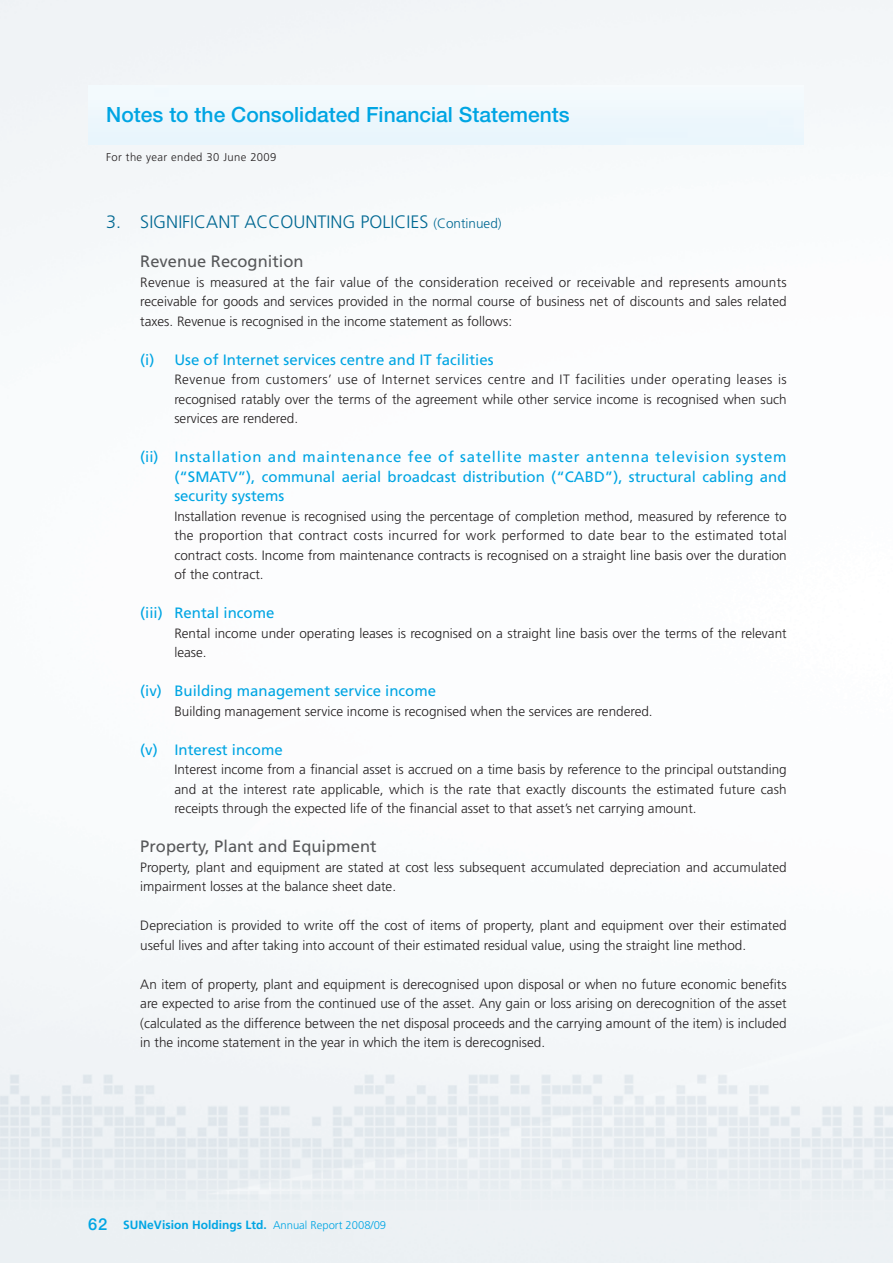
<style>
.page{position:relative;width:893px;height:1263px;background:#fff}
.page>*{position:absolute;margin:0;border:0;box-sizing:border-box;transform-origin:0 0}
.t1{font:500 21px "Helvetica Neue LT Std";color:#00a5e3}
.t2{font:300 18px "Frutiger LT Std";color:#006892}
.t3{font:16.5px "Frutiger LT Std";color:#57585a}
.t4{font:15px/19.5px "Frutiger LT Std";color:#00a5e3;text-align:justify}
.t5{font:300 13.5px/19.5px "Frutiger LT Std";color:#231f20;text-align:justify}
.t6{font:700 12px "Frutiger LT Std";color:#00a5e3}
.t7{font:300 11.25px "Frutiger LT Std";letter-spacing:.03em;color:#231f20}
.s1{font-size:13.5px}
.s2{font-family:"Helvetica Neue LT Std";font-weight:500;font-size:16.5px}
.s3{font-weight:300;font-size:11.25px}
</style>
<div class="page">
<img style="left:0;top:0;width:893px;height:1263px">
<div style="left:89px;top:85px;width:715px;height:60px;background:#eff7fc"></div>
<h1 class="t1" style="left:106px;top:107px;width:465px">Notes to the Consolidated Financial Statements</h1>
<p class="t7" style="left:106px;top:152px;width:172px">For the year ended 30 June 2009</p>
<h2 class="t2" style="left:106px;top:213px;width:397px">3. SIGNIFICANT ACCOUNTING POLICIES <span class="s1">(Continued)</span></h2>
<p class="t3" style="left:140px;top:254px;width:165px">Revenue Recognition</p>
<p class="t5" style="left:140px;top:273px;width:648px">Revenue is measured at the fair value of the consideration received or receivable and represents amounts receivable for goods and services provided in the normal course of business net of discounts and sales related taxes. Revenue is recognised in the income statement as follows:</p>
<p class="t4" style="left:140px;top:351px;width:355px">(i) Use of Internet services centre and IT facilities</p>
<p class="t5" style="left:174px;top:371px;width:614px">Revenue from customers’ use of Internet services centre and IT facilities under operating leases is recognised ratably over the terms of the agreement while other service income is recognised when such services are rendered.</p>
<p class="t4" style="left:174px;top:448px;width:614px;text-indent:-34px">(ii) Installation and maintenance fee of satellite master antenna television system (“SMATV”), communal aerial broadcast distribution (“CABD”), structural cabling and security systems</p>
<p class="t5" style="left:174px;top:507px;width:614px">Installation revenue is recognised using the percentage of completion method, measured by reference to the proportion that contract costs incurred for work performed to date bear to the estimated total contract costs. Income from maintenance contracts is recognised on a straight line basis over the duration of the contract.</p>
<p class="t4" style="left:140px;top:604px;width:136px">(iii) Rental income</p>
<p class="t5" style="left:174px;top:624px;width:614px">Rental income under operating leases is recognised on a straight line basis over the terms of the relevant lease.</p>
<p class="t4" style="left:140px;top:682px;width:297px">(iv) Building management service income</p>
<p class="t5" style="left:174px;top:702px;width:480px">Building management service income is recognised when the services are rendered.</p>
<p class="t4" style="left:140px;top:741px;width:144px">(v) Interest income</p>
<p class="t5" style="left:174px;top:761px;width:614px">Interest income from a financial asset is accrued on a time basis by reference to the principal outstanding and at the interest rate applicable, which is the rate that exactly discounts the estimated future cash receipts through the expected life of the financial asset to that asset’s net carrying amount.</p>
<p class="t3" style="left:140px;top:839px;width:238px">Property, Plant and Equipment</p>
<p class="t5" style="left:140px;top:858px;width:648px">Property, plant and equipment are stated at cost less subsequent accumulated depreciation and accumulated impairment losses at the balance sheet date.</p>
<p class="t5" style="left:140px;top:917px;width:648px">Depreciation is provided to write off the cost of items of property, plant and equipment over their estimated useful lives and after taking into account of their estimated residual value, using the straight line method.</p>
<p class="t5" style="left:140px;top:975px;width:648px">An item of property, plant and equipment is derecognised upon disposal or when no future economic benefits are expected to arise from the continued use of the asset. Any gain or loss arising on derecognition of the asset (calculated as the difference between the net disposal proceeds and the carrying amount of the item) is included in the income statement in the year in which the item is derecognised.</p>
<p class="t6" style="left:88px;top:1219px;width:300px"><span class="s2">62</span> SUNeVision Holdings Ltd. <span class="s3">Annual Report 2008/09</span></p>
</div>
